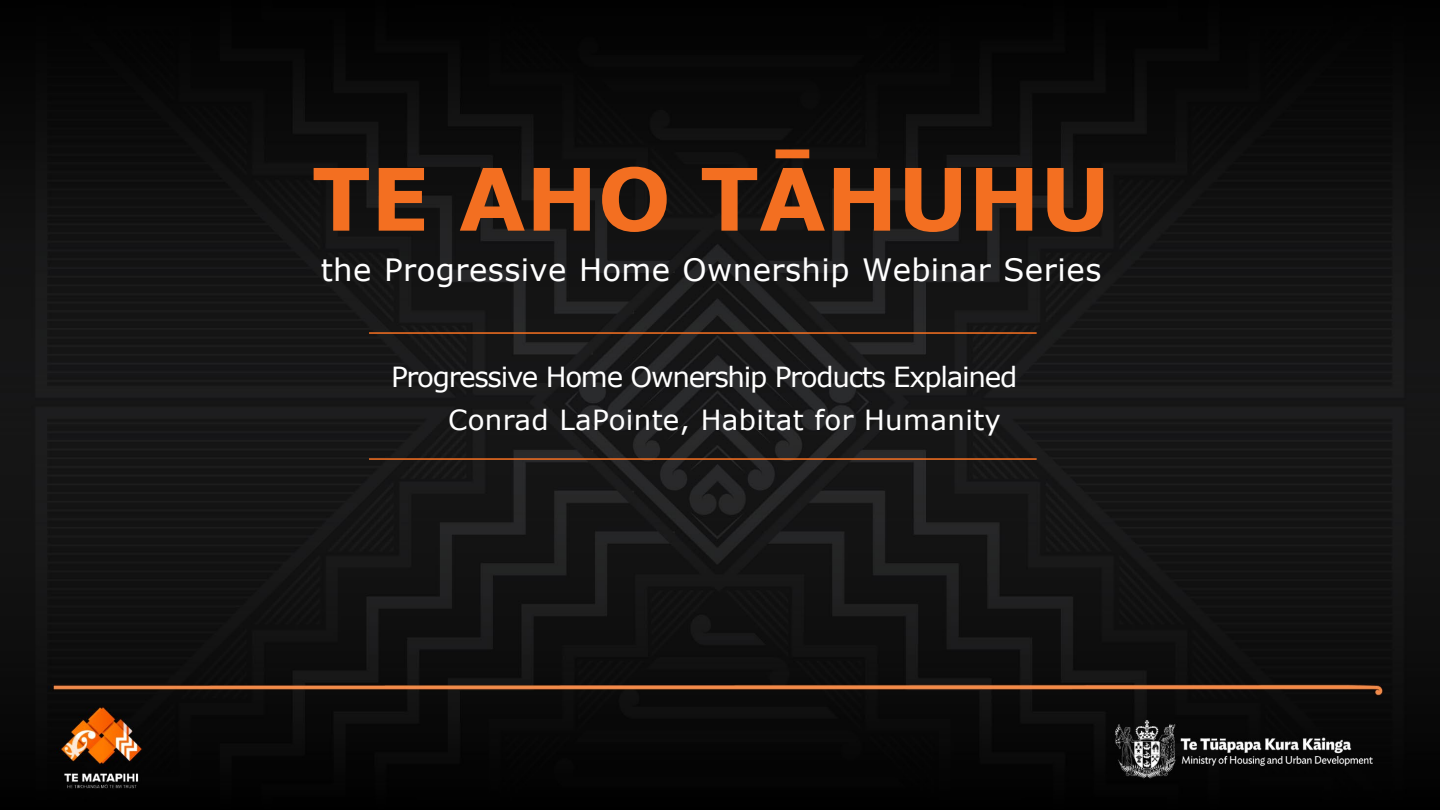
<style>
.page{position:relative;width:1440px;height:810px;background:#fff}
.page>*{position:absolute;margin:0;border:0;box-sizing:border-box;transform-origin:0 0}
.t1{font:700 86.25px "Verdana";color:#f36f21}
.t2{font:30.75px "Verdana";letter-spacing:.015em;color:#fff}
.t3{font:27.75px "Verdana";letter-spacing:-.045em;color:#fff}
.t4{font:27.75px "Verdana";letter-spacing:.015em;color:#fff}
</style>
<div class="page">
<img style="left:0;top:0;width:1440px;height:810px">
<hr style="left:369px;top:458px;width:668px;height:2px;background:#f36f21">
<hr style="left:369px;top:332px;width:668px;height:2px;background:#f36f21">
<h2 class="t1" style="left:312px;top:138px;width:800px">TE AHO TĀHUHU</h2>
<h2 class="t2" style="left:321px;top:249px;width:782px">the Progressive Home Ownership Webinar Series</h2>
<p class="t3" style="left:391px;top:357px;width:628px">Progressive Home Ownership Products Explained</p>
<p class="t4" style="left:448px;top:401px;width:554px">Conrad LaPointe, Habitat for Humanity</p>
</div>
